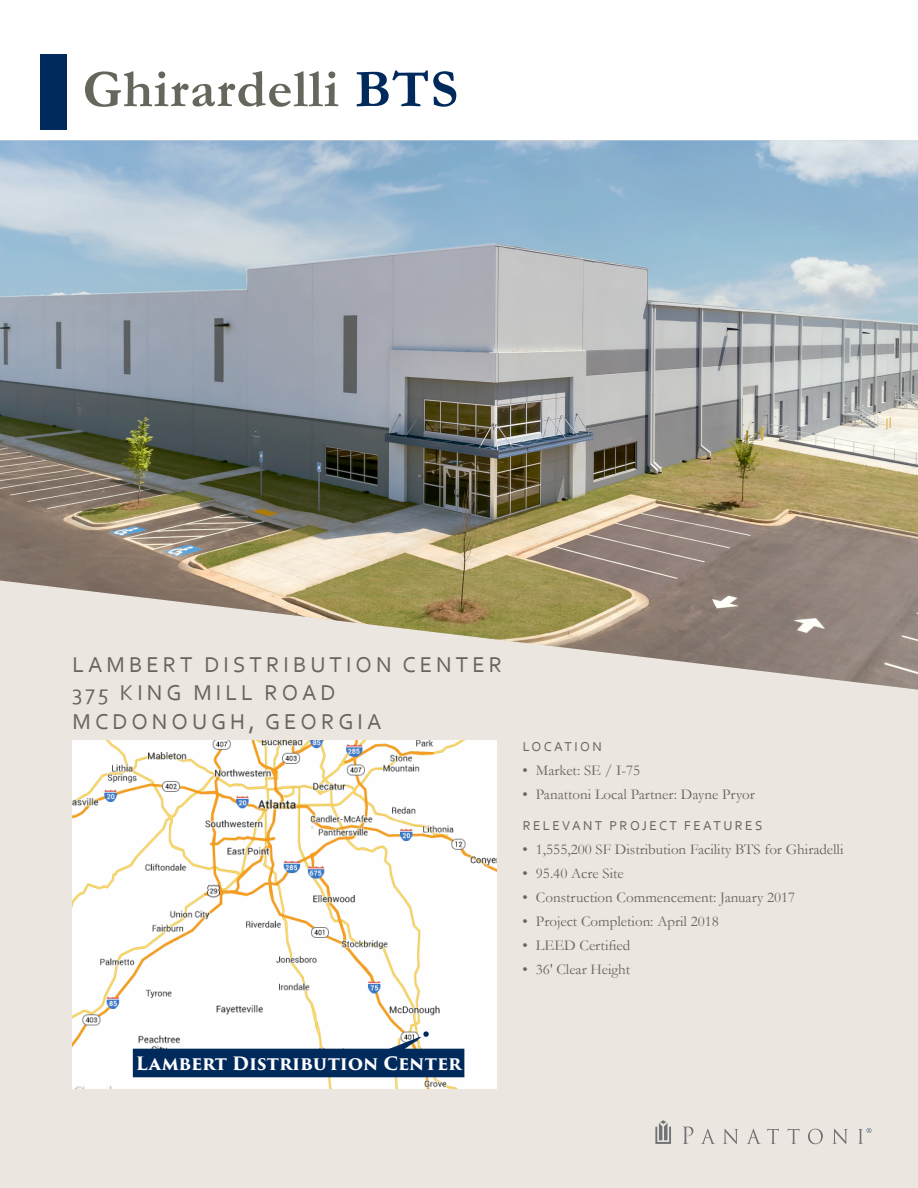
<style>
.page{position:relative;width:918px;height:1188px;background:#fff}
.page>*{position:absolute;margin:0;border:0;box-sizing:border-box;transform-origin:0 0}
.t1{font:700 54px "Garamond";letter-spacing:.02em;color:#66665c}
.t2{font:22.5px/28.5px "Corbel";letter-spacing:.18em;color:#66665c}
.t3{font:700 18px "Trajan Pro 3";letter-spacing:-.005em;color:#fff}
.t4{font:15px "Garamond";color:#66665c}
.t5{font:13.5px "Corbel";letter-spacing:.18em;color:#66665c}
.s1{color:#00295c}
</style>
<div class="page">
<div style="left:0;top:148px;width:918px;height:1040px;background:#ebe6df"></div>
<div style="left:40px;top:54px;width:28px;height:76px;background:#00295c"></div>
<img style="left:72px;top:741px;width:425px;height:348px">
<div style="left:134px;top:1049px;width:330px;height:28px;background:#00295c"></div>
<svg style="left:386px;top:1031px;width:43px;height:18px"></svg>
<img style="left:0;top:140px;width:918px;height:550px">
<svg style="left:683px;top:1127px;width:10px;height:17px"></svg>
<svg style="left:701px;top:1129px;width:14px;height:15px"></svg>
<svg style="left:723px;top:1129px;width:15px;height:15px"></svg>
<svg style="left:746px;top:1129px;width:15px;height:15px"></svg>
<svg style="left:767px;top:1129px;width:12px;height:15px"></svg>
<svg style="left:787px;top:1129px;width:12px;height:15px"></svg>
<svg style="left:808px;top:1129px;width:15px;height:15px"></svg>
<svg style="left:832px;top:1129px;width:16px;height:15px"></svg>
<svg style="left:655px;top:1120px;width:16px;height:24px"></svg>
<svg style="left:858px;top:1128px;width:13px;height:16px"></svg>
<p class="t1" style="left:83px;top:53px;width:377px">Ghirardelli <span class="s1">BTS</span></p>
<p class="t2" style="left:73px;top:649px;width:431px">LAMBERT DISTRIBUTION CENTER</p>
<p class="t2" style="left:72px;top:678px;width:311px">375 KING MILL ROAD<br>MCDONOUGH, GEORGIA</p>
<p class="t5" style="left:523px;top:738px;width:81px">LOCATION</p>
<p class="t4" style="left:522px;top:760px;width:119px">• Market: SE / I-75</p>
<p class="t4" style="left:522px;top:784px;width:234px">• Panattoni Local Partner: Dayne Pryor</p>
<p class="t5" style="left:523px;top:818px;width:241px">RELEVANT PROJECT FEATURES</p>
<p class="t4" style="left:522px;top:840px;width:323px">• 1,555,200 SF Distribution Facility BTS for Ghiradelli</p>
<p class="t4" style="left:522px;top:864px;width:103px">• 95.40 Acre Site</p>
<p class="t4" style="left:522px;top:888px;width:274px">• Construction Commencement: January 2017</p>
<p class="t4" style="left:522px;top:912px;width:198px">• Project Completion: April 2018</p>
<p class="t4" style="left:522px;top:936px;width:109px">• LEED Certified</p>
<p class="t4" style="left:522px;top:960px;width:109px">• 36' Clear Height</p>
<p class="t3" style="left:136px;top:1050px;width:327px">Lambert Distribution Center</p>
</div>
